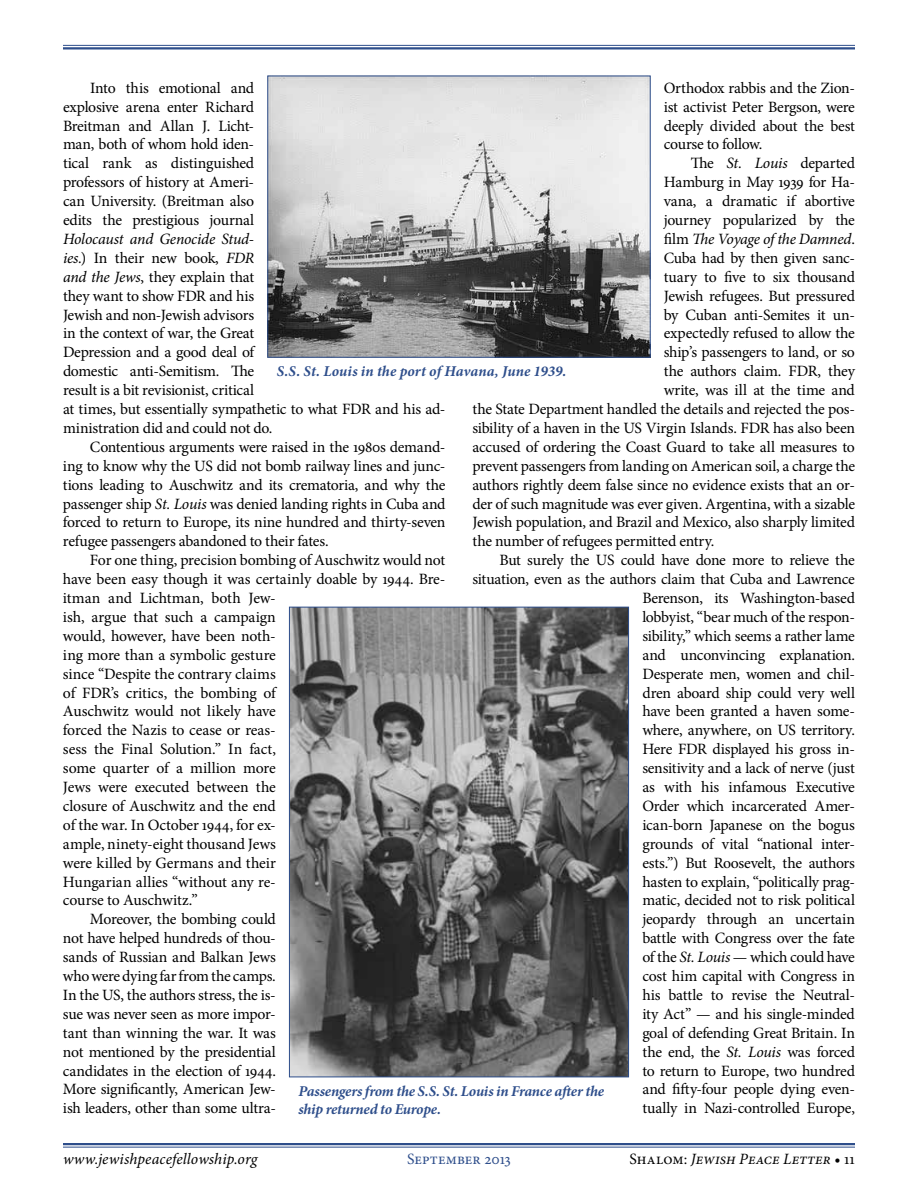
<style>
.page{position:relative;width:918px;height:1188px;background:#fff}
.page>*{position:absolute;margin:0;border:0;box-sizing:border-box;transform-origin:0 0}
.t1{font:15.75px/18.9px "Minion Pro";letter-spacing:-.02em;color:#000;text-align:justify}
.t2{font:italic 15.75px "Minion Pro";color:#000}
.t3{font:15.75px "Minion Pro";color:#000}
.t4{font:italic 15.75px "Minion Pro";letter-spacing:-.02em;color:#000}
.t5{font:15.75px "Minion Pro";letter-spacing:.005em;color:#2e4e8b}
.t6{font:italic 700 15px/18px "Minion Pro";letter-spacing:-.015em;color:#2e4e8b}
.s1{font-style:italic}
.s2{font-style:normal}
</style>
<div class="page">
<img style="left:269px;top:78px;width:380px;height:278px">
<div style="left:267px;top:76px;width:384px;height:282px;border:1px solid #2e4e8b"></div>
<img style="left:291px;top:609px;width:336px;height:466px">
<div style="left:289px;top:607px;width:340px;height:470px;border:1px solid #2e4e8b"></div>
<hr style="left:63px;top:1143px;width:792px;height:2px;background:#2e4e8b">
<hr style="left:63px;top:1147px;width:792px;height:1px;background:#2e4e8b">
<hr style="left:63px;top:45px;width:792px;height:1px;background:#2e4e8b">
<hr style="left:63px;top:47px;width:792px;height:2px;background:#2e4e8b">
<p class="t1" style="left:63px;top:78px;width:193px;text-indent:27px">Into this emotional and explosive arena enter Richard Breitman and Allan J. Licht&shy;man, both of whom hold iden&shy;tical rank as distinguished professors of history at Ameri&shy;can University. (Breitman also edits the prestigious journal</p>
<p class="t1" style="left:63px;top:229px;width:384px;text-align:left"><span class="s1">Holocaust and Genocide Stud-<br>ies.</span>) In their new book, <span class="s1">FDR<br>and the Jews</span>, they explain that<br>they want to show FDR and his<br>Jewish and non-Jewish advisors<br>in the context of war, the Great<br>Depression and a good deal of<br>domestic anti-Semitism. The<br>result is a bit revisionist, critical<br>at times, but essentially sympathetic to what FDR and his ad&shy;ministration did and could not do.</p>
<p class="t1" style="left:63px;top:437px;width:384px;text-indent:27px">Contentious arguments were raised in the 1980s demand&shy;ing to know why the US did not bomb railway lines and junc&shy;tions leading to Auschwitz and its crematoria, and why the passenger ship <span class="s1">St. Louis</span> was denied landing rights in Cuba and forced to return to Europe, its nine hundred and thirty-seven refugee passengers abandoned to their fates.</p>
<p class="t1" style="left:90px;top:551px;width:357px">For one thing, precision bombing of Auschwitz would not</p>
<p class="t1" style="left:63px;top:570px;width:384px">have been easy though it was certainly doable by 1944. Bre-</p>
<p class="t1" style="left:63px;top:589px;width:214px">itman and Lichtman, both Jew-</p>
<p class="t1" style="left:63px;top:607px;width:214px">ish, argue that such a campaign</p>
<p class="t1" style="left:63px;top:626px;width:214px">would, however, have been noth-</p>
<p class="t1" style="left:63px;top:645px;width:214px">ing more than a symbolic gesture</p>
<p class="t1" style="left:63px;top:664px;width:214px">since “Despite the contrary claims</p>
<p class="t1" style="left:63px;top:683px;width:214px">of FDR’s critics, the bombing of</p>
<p class="t1" style="left:63px;top:702px;width:214px">Auschwitz would not likely have</p>
<p class="t1" style="left:63px;top:721px;width:214px">forced the Nazis to cease or reas-</p>
<p class="t1" style="left:63px;top:740px;width:214px">sess the Final Solution.” In fact,</p>
<p class="t1" style="left:63px;top:759px;width:214px">some quarter of a million more</p>
<p class="t1" style="left:63px;top:778px;width:214px">Jews were executed between the</p>
<p class="t1" style="left:63px;top:796px;width:214px">closure of Auschwitz and the end</p>
<p class="t1" style="left:63px;top:815px;width:214px">of the war. In October 1944, for ex-</p>
<p class="t1" style="left:63px;top:834px;width:214px">ample, ninety-eight thousand Jews</p>
<p class="t1" style="left:63px;top:853px;width:214px">were killed by Germans and their</p>
<p class="t1" style="left:63px;top:872px;width:214px">Hungarian allies “without any re-</p>
<p class="t1" style="left:63px;top:891px;width:136px">course to Auschwitz.”</p>
<p class="t1" style="left:90px;top:910px;width:187px">Moreover, the bombing could</p>
<p class="t1" style="left:63px;top:929px;width:214px">not have helped hundreds of thou-</p>
<p class="t1" style="left:63px;top:948px;width:214px">sands of Russian and Balkan Jews</p>
<p class="t1" style="left:63px;top:967px;width:214px">who were dying far from the camps.</p>
<p class="t1" style="left:63px;top:985px;width:214px">In the US, the authors stress, the is-</p>
<p class="t1" style="left:63px;top:1004px;width:214px">sue was never seen as more impor-</p>
<p class="t1" style="left:63px;top:1023px;width:214px">tant than winning the war. It was</p>
<p class="t1" style="left:63px;top:1042px;width:214px">not mentioned by the presidential</p>
<p class="t1" style="left:63px;top:1061px;width:214px">candidates in the election of 1944.</p>
<p class="t1" style="left:63px;top:1080px;width:214px">More significantly, American Jew-</p>
<p class="t1" style="left:63px;top:1099px;width:214px">ish leaders, other than some ultra-</p>
<p class="t1" style="left:664px;top:78px;width:193px">Orthodox rabbis and the Zion&shy;ist activist Peter Bergson, were deeply divided about the best course to follow.</p>
<p class="t1" style="left:691px;top:154px;width:166px">The <span class="s1">St. Louis</span> departed</p>
<p class="t1" style="left:664px;top:173px;width:193px">Hamburg in May 1939 for Ha-</p>
<p class="t1" style="left:664px;top:192px;width:193px">vana, a dramatic if abortive</p>
<p class="t1" style="left:664px;top:211px;width:193px">journey popularized by the</p>
<p class="t4" style="left:664px;top:228px;width:193px"><span class="s2">film</span> The Voyage of the Damned<span class="s2">.</span></p>
<p class="t1" style="left:664px;top:248px;width:193px">Cuba had by then given sanc-</p>
<p class="t1" style="left:664px;top:267px;width:193px">tuary to five to six thousand</p>
<p class="t1" style="left:664px;top:286px;width:193px">Jewish refugees. But pressured</p>
<p class="t1" style="left:664px;top:305px;width:193px">by Cuban anti-Semites it un-</p>
<p class="t1" style="left:664px;top:324px;width:193px">expectedly refused to allow the</p>
<p class="t1" style="left:664px;top:343px;width:193px">ship’s passengers to land, or so</p>
<p class="t1" style="left:664px;top:362px;width:193px">the authors claim. FDR, they</p>
<p class="t1" style="left:664px;top:381px;width:193px">write, was ill at the time and</p>
<p class="t1" style="left:472px;top:400px;width:384px">the State Department handled the details and rejected the pos-</p>
<p class="t1" style="left:472px;top:418px;width:384px">sibility of a haven in the US Virgin Islands. FDR has also been</p>
<p class="t1" style="left:472px;top:437px;width:384px">accused of ordering the Coast Guard to take all measures to</p>
<p class="t1" style="left:472px;top:456px;width:384px">prevent passengers from landing on American soil, a charge the</p>
<p class="t1" style="left:472px;top:475px;width:384px">authors rightly deem false since no evidence exists that an or-</p>
<p class="t1" style="left:472px;top:494px;width:384px">der of such magnitude was ever given. Argentina, with a sizable</p>
<p class="t1" style="left:472px;top:513px;width:384px">Jewish population, and Brazil and Mexico, also sharply limited</p>
<p class="t1" style="left:472px;top:532px;width:243px">the number of refugees permitted entry.</p>
<p class="t1" style="left:499px;top:551px;width:357px">But surely the US could have done more to relieve the</p>
<p class="t1" style="left:472px;top:570px;width:384px">situation, even as the authors claim that Cuba and Lawrence</p>
<p class="t1" style="left:642px;top:589px;width:214px">Berenson, its Washington-based</p>
<p class="t1" style="left:642px;top:607px;width:214px">lobbyist, “bear much of the respon-</p>
<p class="t1" style="left:642px;top:626px;width:214px">sibility,” which seems a rather lame</p>
<p class="t1" style="left:642px;top:645px;width:214px">and unconvincing explanation.</p>
<p class="t1" style="left:642px;top:664px;width:214px">Desperate men, women and chil-</p>
<p class="t1" style="left:642px;top:683px;width:214px">dren aboard ship could very well</p>
<p class="t1" style="left:642px;top:702px;width:214px">have been granted a haven some-</p>
<p class="t1" style="left:642px;top:721px;width:214px">where, anywhere, on US territory.</p>
<p class="t1" style="left:642px;top:740px;width:214px">Here FDR displayed his gross in-</p>
<p class="t1" style="left:642px;top:759px;width:214px">sensitivity and a lack of nerve (just</p>
<p class="t1" style="left:642px;top:778px;width:214px">as with his infamous Executive</p>
<p class="t1" style="left:642px;top:796px;width:214px">Order which incarcerated Amer-</p>
<p class="t1" style="left:642px;top:815px;width:214px">ican-born Japanese on the bogus</p>
<p class="t1" style="left:642px;top:834px;width:214px">grounds of vital “national inter-</p>
<p class="t1" style="left:642px;top:853px;width:214px">ests.”) But Roosevelt, the authors</p>
<p class="t1" style="left:642px;top:872px;width:214px">hasten to explain, “politically prag-</p>
<p class="t1" style="left:642px;top:891px;width:214px">matic, decided not to risk political</p>
<p class="t1" style="left:642px;top:910px;width:214px">jeopardy through an uncertain</p>
<p class="t1" style="left:642px;top:929px;width:214px">battle with Congress over the fate</p>
<p class="t1" style="left:642px;top:948px;width:214px">of the <span class="s1">St. Louis</span> — which could have</p>
<p class="t1" style="left:642px;top:967px;width:214px">cost him capital with Congress in</p>
<p class="t1" style="left:642px;top:985px;width:214px">his battle to revise the Neutral-</p>
<p class="t1" style="left:642px;top:1004px;width:214px">ity Act” — and his single-minded</p>
<p class="t1" style="left:642px;top:1023px;width:214px">goal of defending Great Britain. In</p>
<p class="t1" style="left:642px;top:1042px;width:214px">the end, the <span class="s1">St. Louis</span> was forced</p>
<p class="t3" style="left:642px;top:1060px;width:214px">to return to Europe, two hundred</p>
<p class="t1" style="left:642px;top:1080px;width:214px">and fifty-four people dying even-</p>
<p class="t1" style="left:642px;top:1099px;width:214px">tually in Nazi-controlled Europe,</p>
<p class="t6" style="left:277px;top:362px;width:291px">S.S. St. Louis in the port of Havana, June 1939.</p>
<p class="t6" style="left:298px;top:1082px;width:307px">Passengers from the S.S. St. Louis in France after the ship returned to Europe.</p>
<p class="t2" style="left:63px;top:1148px;width:196px">www.jewishpeacefellowship.org</p>
<p class="t5" style="left:407px;top:1148px;width:105px">September 2013</p>
<p class="t2" style="left:629px;top:1148px;width:227px"><span class="s2">Shalom:</span> Jewish Peace Letter <span class="s2">• 11</span></p>
</div>
